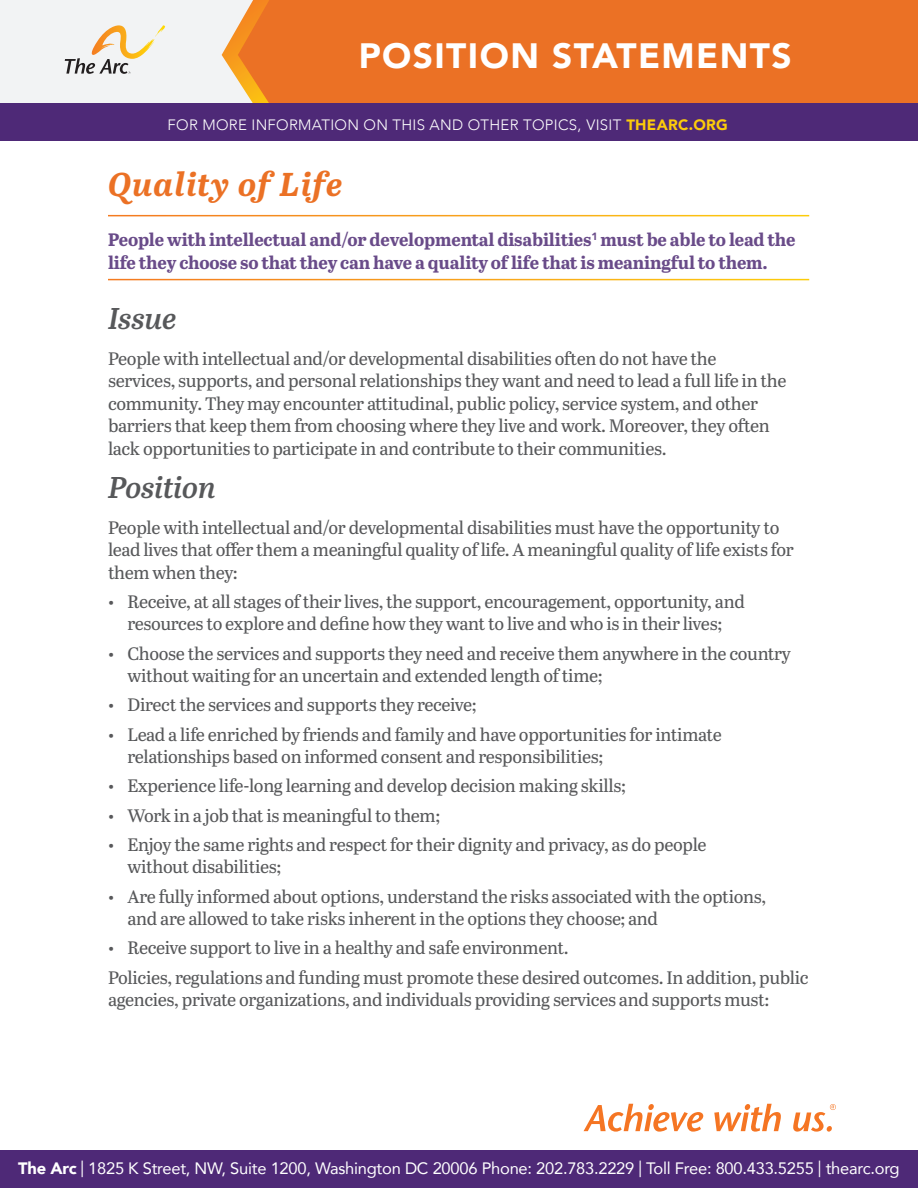
<style>
.page{position:relative;width:918px;height:1188px;background:#fff}
.page>*{position:absolute;margin:0;border:0;box-sizing:border-box;transform-origin:0 0}
.t1{font:900 35.1px "Avenir";letter-spacing:.04em;color:#fff}
.main_ttle{font:italic 700 33px "Abril Text";letter-spacing:.035em;color:#eb7125}
.subtitle{font:italic 600 30px "Abril Text";letter-spacing:-.01em;color:#57585a}
.bullets{font:18px/22.5px "Abril Text";letter-spacing:-.02em;color:#57585a}
.body{font:18px/22.5px "Abril Text";letter-spacing:-.02em;color:#57585a}
.body_call_out{font:700 18px/22.5px "Abril Text";letter-spacing:-.01em;color:#694b89}
.t2{font:16.5px "Avenir";letter-spacing:-.015em;color:#fff}
.t3{font:300 15px "Avenir";letter-spacing:.02em;color:#fff}
.s1{font-weight:900;color:#fccc0a}
.s2{font-weight:900}
</style>
<div class="page">
<div style="left:0;top:0;width:353px;height:104px;background:#f2f3f4"></div>
<svg style="left:222px;top:26px;width:16px;height:78px"></svg>
<div style="left:238px;top:0;width:680px;height:104px;background:#eb7125"></div>
<svg style="left:65px;top:25px;width:101px;height:49px"></svg>
<div style="left:0;top:104px;width:918px;height:37px;background:#4e2977"></div>
<svg style="left:584px;top:1104px;width:252px;height:28px"></svg>
<div style="left:0;top:1151px;width:918px;height:37px;background:#4e2977"></div>
<h1 class="t1" style="left:359px;top:25px;width:434px">POSITION STATEMENTS</h1>
<p class="t3" style="left:168px;top:116px;width:562px">FOR MORE INFORMATION ON THIS AND OTHER TOPICS, VISIT <span class="s1">THEARC.ORG</span></p>
<p class="main_ttle" style="left:108px;top:161px;width:236px">Quality of Life</p>
<p class="body_call_out" style="left:108px;top:228px;width:689px">People with intellectual and/or developmental disabilities<sup>1</sup> must be able to lead the life they choose so that they can have a quality of life that is meaningful to them.</p>
<p class="subtitle" style="left:108px;top:296px;width:70px">Issue</p>
<p class="body" style="left:108px;top:346px;width:680px">People with intellectual and/or developmental disabilities often do not have the services, supports, and personal relationships they want and need to lead a full life in the community. They may encounter attitudinal, public policy, service system, and other barriers that keep them from choosing where they live and work. Moreover, they often lack opportunities to participate in and contribute to their communities.</p>
<p class="subtitle" style="left:108px;top:465px;width:110px">Position</p>
<p class="body" style="left:108px;top:515px;width:688px">People with intellectual and/or developmental disabilities must have the opportunity to lead lives that offer them a meaningful quality of life. A meaningful quality of life exists for them when they:</p>
<p class="bullets" style="left:108px;top:589px;width:638px;text-align:center">• Receive, at all stages of their lives, the support, encouragement, opportunity, and resources to explore and define how they want to live and who is in their lives;</p>
<p class="bullets" style="left:128px;top:641px;width:665px;text-indent:-20px">• Choose the services and supports they need and receive them anywhere in the country without waiting for an uncertain and extended length of time;</p>
<p class="bullets" style="left:108px;top:693px;width:370px">• Direct the services and supports they receive;</p>
<p class="bullets" style="left:128px;top:722px;width:596px;text-indent:-20px">• Lead a life enriched by friends and family and have opportunities for intimate relationships based on informed consent and responsibilities;</p>
<p class="bullets" style="left:108px;top:774px;width:519px">• Experience life-long learning and develop decision making skills;</p>
<p class="bullets" style="left:108px;top:803px;width:334px">• Work in a job that is meaningful to them;</p>
<p class="bullets" style="left:128px;top:832px;width:581px;text-indent:-20px">• Enjoy the same rights and respect for their dignity and privacy, as do people without disabilities;</p>
<p class="bullets" style="left:128px;top:884px;width:640px;text-indent:-20px">• Are fully informed about options, understand the risks associated with the options, and are allowed to take risks inherent in the options they choose; and</p>
<p class="bullets" style="left:108px;top:936px;width:462px">• Receive support to live in a healthy and safe environment.</p>
<p class="body" style="left:108px;top:965px;width:702px">Policies, regulations and funding must promote these desired outcomes. In addition, public agencies, private organizations, and individuals providing services and supports must:</p>
<p class="t2" style="left:18px;top:1155px;width:883px"><span class="s2">The Arc</span> | 1825 K Street, NW, Suite 1200, Washington DC 20006 Phone: 202.783.2229 | Toll Free: 800.433.5255 | thearc.org</p>
</div>
